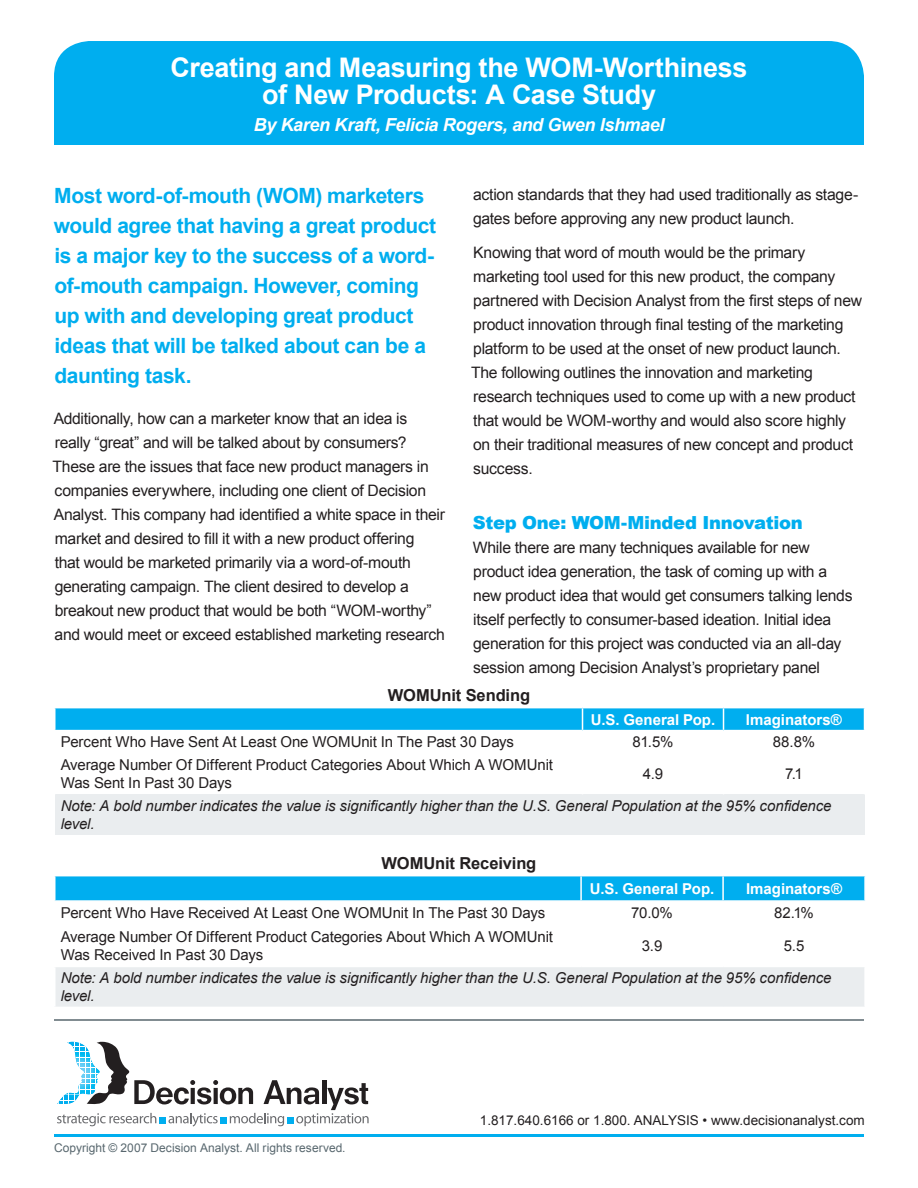
<style>
.page{position:relative;width:918px;height:1188px;background:#fff}
.page>*{position:absolute;margin:0;border:0;box-sizing:border-box;transform-origin:0 0}
.t1{font:700 27px/27px "Arial";letter-spacing:-.01em;color:#fff;text-align:center}
.callout{font:700 21px/30px "Arial";letter-spacing:-.02em;color:#00aeef}
.t2{font:italic 700 18px "Arial";letter-spacing:-.02em;color:#fff}
.Orange_Headings{font:900 18px "Arial";letter-spacing:-.015em;color:#00aeef}
.t3{font:700 16.5px "Arial";letter-spacing:-.005em;color:#231f20}
.Paragraph_Style_1{font:15.75px/24px "Arial";letter-spacing:-.02em;color:#231f20}
.t4{font:15px/18px "Arial";letter-spacing:-.005em;color:#231f20}
.t5{font:italic 15px/18px "Arial";letter-spacing:-.01em;color:#231f20}
.t6{font:700 15px "Arial";color:#fff}
.t7{font:13.5px "Arial";color:#231f20}
.t8{font:12px "Arial";letter-spacing:.005em;color:#58676e}
</style>
<div class="page">
<hr style="left:54px;top:1134px;width:810px;height:3px;background:#00aeef">
<hr style="left:54px;top:1019px;width:810px;height:2px;background:#58676e">
<div style="left:54px;top:41px;width:810px;height:103px;background:#00aeef;border-radius:36px"></div>
<div style="left:54px;top:79px;width:810px;height:66px;background:#00aeef"></div>
<svg style="left:57px;top:1042px;width:312px;height:84px"></svg>
<div style="left:55px;top:794px;width:810px;height:41px;background:#eaedef"></div>
<svg style="left:55px;top:708px;width:810px;height:23px;background:#12b3f0"></svg>
<div style="left:56px;top:876px;width:808px;height:24px;background:#00aeef"></div>
<div style="left:55px;top:966px;width:810px;height:41px;background:#eaedef"></div>
<hr style="left:580px;top:876px;width:2px;height:24px;background:#fff">
<hr style="left:722px;top:876px;width:2px;height:24px;background:#fff">
<hr style="left:54px;top:966px;width:527px;height:1px;background:#fff">
<hr style="left:54px;top:967px;width:2px;height:40px;background:#fff">
<hr style="left:581px;top:966px;width:142px;height:1px;background:#fff">
<hr style="left:723px;top:966px;width:143px;height:1px;background:#fff">
<hr style="left:864px;top:967px;width:2px;height:40px;background:#fff">
<p class="t1" style="left:171px;top:54px;width:579px">Creating and Measuring the WOM-Worthiness of New Products: A Case Study</p>
<p class="t2" style="left:254px;top:112px;width:412px">By Karen Kraft, Felicia Rogers, and Gwen Ishmael</p>
<p class="callout" style="left:54px;top:182px;width:384px">Most word-of-mouth (WOM) marketers would agree that having a great product is a major key to the success of a word&shy;of-mouth campaign. However, coming up with and developing great product ideas that will be talked about can be a daunting task.</p>
<p class="Paragraph_Style_1" style="left:53px;top:406px;width:394px">Additionally, how can a marketer know that an idea is really “great” and will be talked about by consumers?<br>These are the issues that face new product managers in companies everywhere, including one client of Decision Analyst. This company had identified a white space in their market and desired to fill it with a new product offering<br>that would be marketed primarily via a word-of-mouth generating campaign. The client desired to develop a breakout new product that would be both “WOM-worthy” and would meet or exceed established marketing research</p>
<p class="Paragraph_Style_1" style="left:473px;top:182px;width:387px">action standards that they had used traditionally as stage&shy;gates before approving any new product launch.</p>
<p class="Paragraph_Style_1" style="left:471px;top:241px;width:392px">Knowing that word of mouth would be the primary marketing tool used for this new product, the company partnered with Decision Analyst from the first steps of new product innovation through final testing of the marketing platform to be used at the onset of new product launch.<br>The following outlines the innovation and marketing research techniques used to come up with a new product that would be WOM-worthy and would also score highly on their traditional measures of new concept and product success.</p>
<p class="Orange_Headings" style="left:473px;top:510px;width:332px">Step One: WOM-Minded Innovation</p>
<p class="Paragraph_Style_1" style="left:473px;top:536px;width:381px">While there are many techniques available for new product idea generation, the task of coming up with a new product idea that would get consumers talking lends itself perfectly to consumer-based ideation. Initial idea generation for this project was conducted via an all-day session among Decision Analyst’s proprietary panel</p>
<p class="t3" style="left:388px;top:684px;width:144px">WOMUnit Sending</p>
<p class="t6" style="left:591px;top:709px;width:126px">U.S. General Pop.</p>
<p class="t6" style="left:746px;top:709px;width:98px">Imaginators®</p>
<p class="t4" style="left:61px;top:733px;width:455px">Percent Who Have Sent At Least One WOMUnit In The Past 30 Days</p>
<p class="t4" style="left:633px;top:733px;width:42px">81.5%</p>
<p class="t4" style="left:773px;top:733px;width:44px">88.8%</p>
<p class="t4" style="left:61px;top:756px;width:494px">Average Number Of Different Product Categories About Which A WOMUnit<br>Was Sent In Past 30 Days</p>
<p class="t4" style="left:643px;top:765px;width:22px">4.9</p>
<p class="t4" style="left:785px;top:765px;width:19px">7.1</p>
<p class="t5" style="left:61px;top:797px;width:772px">Note: A bold number indicates the value is significantly higher than the U.S. General Population at the 95% confidence level.</p>
<p class="t3" style="left:382px;top:852px;width:156px">WOMUnit Receiving</p>
<p class="t6" style="left:590px;top:879px;width:126px">U.S. General Pop.</p>
<p class="t6" style="left:746px;top:879px;width:98px">Imaginators®</p>
<p class="t4" style="left:61px;top:904px;width:486px">Percent Who Have Received At Least One WOMUnit In The Past 30 Days</p>
<p class="t4" style="left:631px;top:904px;width:43px">70.0%</p>
<p class="t4" style="left:774px;top:904px;width:41px">82.1%</p>
<p class="t4" style="left:61px;top:928px;width:494px">Average Number Of Different Product Categories About Which A WOMUnit<br>Was Received In Past 30 Days</p>
<p class="t4" style="left:642px;top:937px;width:22px">3.9</p>
<p class="t4" style="left:784px;top:937px;width:22px">5.5</p>
<p class="t5" style="left:61px;top:969px;width:772px">Note: A bold number indicates the value is significantly higher than the U.S. General Population at the 95% confidence level.</p>
<p class="t8" style="left:54px;top:1140px;width:293px">Copyright © 2007 Decision Analyst. All rights reserved.</p>
<p class="t7" style="left:480px;top:1111px;width:386px">1.817.640.6166 or 1.800. ANALYSIS • www.decisionanalyst.com</p>
</div>
